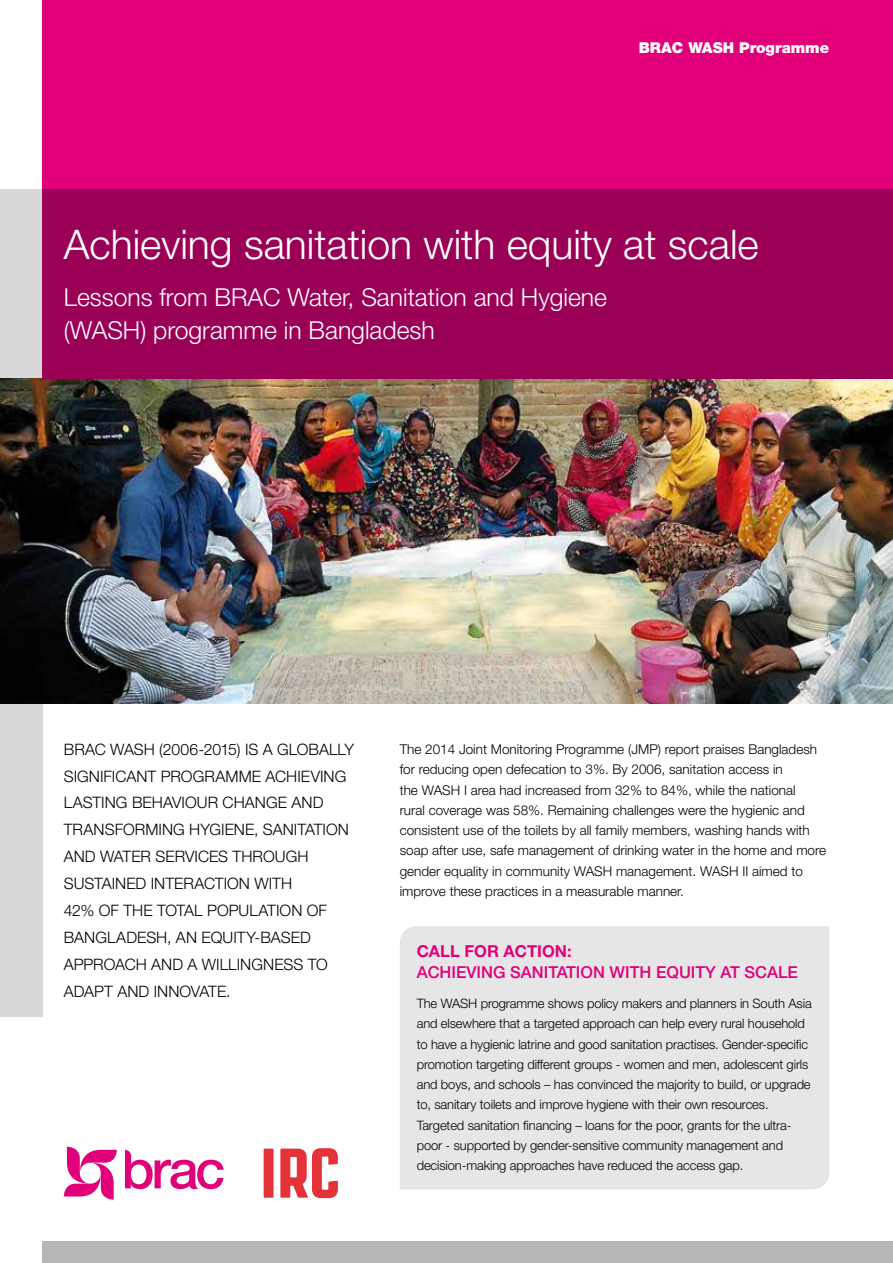
<style>
.page{position:relative;width:893px;height:1263px;background:#fff}
.page>*{position:absolute;margin:0;border:0;box-sizing:border-box;transform-origin:0 0}
.t1{font:300 40.8px "Helvetica Neue LT Std";color:#fff}
.t2{font:300 24.75px/33px "Helvetica Neue LT Std";color:#fff}
.t3{font:500 16.5px "Helvetica Neue LT Std";color:#e2007a}
.t4{font:700 16.5px "Helvetica Neue LT Std";color:#e2007a}
.t5{font:300 15.75px/27px "Helvetica Neue LT Std";color:#000}
.t6{font:900 15px "Helvetica Neue LT Std";color:#fff}
.t7{font:300 13.5px/20.2px "Helvetica Neue LT Std";color:#000}
.t8{font:300 12.9px/20.2px "Helvetica Neue LT Std";letter-spacing:-.01em;color:#000}
</style>
<div class="page">
<div style="left:0;top:189px;width:43px;height:828px;background:#d8d8da"></div>
<div style="left:43px;top:0;width:850px;height:379px;background:#e2007a"></div>
<div style="left:400px;top:926px;width:429px;height:263px;background:#e6e6e7"></div>
<svg style="left:280px;top:1148px;width:58px;height:50px"></svg>
<div style="left:264px;top:1148px;width:10px;height:50px;background:#e53138"></div>
<svg style="left:64px;top:1146px;width:53px;height:54px"></svg>
<svg style="left:125px;top:1150px;width:99px;height:39px"></svg>
<img style="left:0;top:379px;width:893px;height:325px">
<div style="left:43px;top:1242px;width:850px;height:21px;background:#b6b7b9"></div>
<div style="left:43px;top:189px;width:850px;height:190px;background:#9b0057"></div>
<p class="t6" style="left:639px;top:39px;width:192px">BRAC WASH Programme</p>
<h1 class="t1" style="left:64px;top:219px;width:696px">Achieving sanitation with equity at scale</h1>
<h2 class="t2" style="left:64px;top:280px;width:545px">Lessons from BRAC Water, Sanitation and Hygiene (WASH) programme in Bangladesh</h2>
<p class="t5" style="left:64px;top:735px;width:292px">BRAC WASH (2006-2015) IS A GLOBALLY<br>SIGNIFICANT PROGRAMME ACHIEVING<br>LASTING BEHAVIOUR CHANGE AND<br>TRANSFORMING HYGIENE, SANITATION<br>AND WATER SERVICES THROUGH<br>SUSTAINED INTERACTION WITH<br>42% OF THE TOTAL POPULATION OF<br>BANGLADESH, AN EQUITY-BASED<br>APPROACH AND A WILLINGNESS TO<br>ADAPT AND INNOVATE.</p>
<p class="t7" style="left:400px;top:739px;width:428px">The 2014 Joint Monitoring Programme (JMP) report praises Bangladesh for reducing open defecation to 3%. By 2006, sanitation access in<br>the WASH I area had increased from 32% to 84%, while the national<br>rural coverage was 58%. Remaining challenges were the hygienic and consistent use of the toilets by all family members, washing hands with soap after use, safe management of drinking water in the home and more gender equality in community WASH management. WASH II aimed to improve these practices in a measurable manner.</p>
<p class="t4" style="left:417px;top:941px;width:156px">CALL FOR ACTION:</p>
<p class="t3" style="left:417px;top:962px;width:383px">ACHIEVING SANITATION WITH EQUITY AT SCALE</p>
<p class="t8" style="left:417px;top:993px;width:396px">The WASH programme shows policy makers and planners in South Asia and elsewhere that a targeted approach can help every rural household to have a hygienic latrine and good sanitation practises. Gender-specific promotion targeting different groups - women and men, adolescent girls and boys, and schools – has convinced the majority to build, or upgrade to, sanitary toilets and improve hygiene with their own resources.<br>Targeted sanitation financing – loans for the poor, grants for the ultra&shy;poor - supported by gender-sensitive community management and decision-making approaches have reduced the access gap.</p>
</div>
